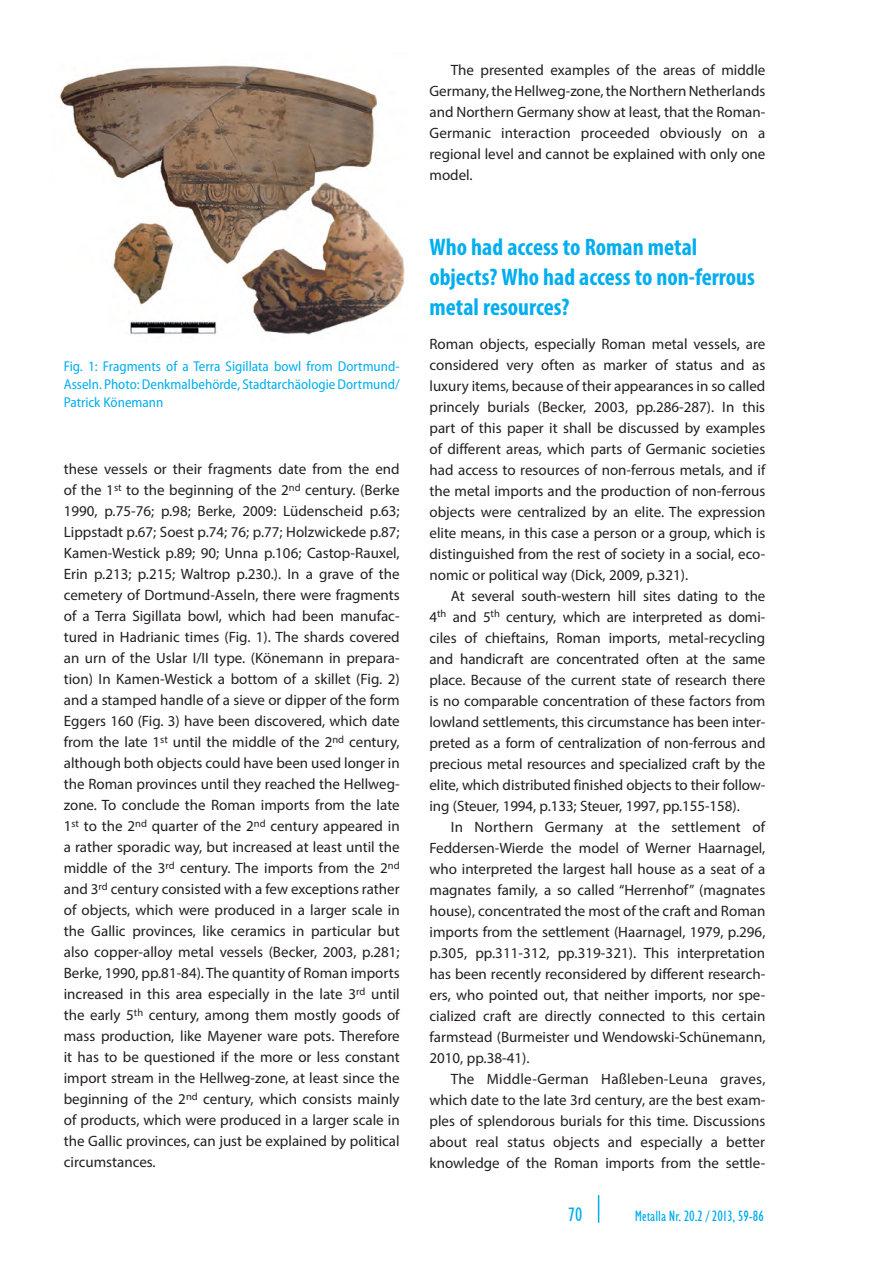
<style>
.page{position:relative;width:893px;height:1263px;background:#fff}
.page>*{position:absolute;margin:0;border:0;box-sizing:border-box;transform-origin:0 0}
.Titel_2_Myriad_Pro{font:700 condensed 24px/30px "Myriad Pro";color:#00aeef}
.t1{font:condensed 19.5px "Humanist 521 BT";color:#00aced}
.Bodytext_Myriad_Pro{font:15px/21px "Myriad Pro";color:#231f20;text-align:justify}
.Bodytext_ohne_Einzug{font:15px/21px "Myriad Pro";color:#231f20;text-align:justify}
.t2{font:condensed 15px "Humanist 521 BT";color:#00aced}
.Bildunterschrift_Myr{font:semi-condensed 14.25px/18px "Myriad Pro";color:#00aeef;text-align:justify}
</style>
<div class="page">
<svg style="left:598px;top:1195px;width:1px;height:28px"></svg>
<img style="left:60px;top:65px;width:345px;height:270px">
<p class="Bildunterschrift_Myr" style="left:64px;top:357px;width:337px">Fig. 1: Fragments of a Terra Sigillata bowl from Dortmund-Asseln. Photo: Denkmalbehörde, Stadtarchäologie Dortmund/ Patrick Könemann</p>
<p class="Bodytext_Myriad_Pro" style="left:64px;top:458px;width:337px">these vessels or their fragments date from the end of the 1<sup>st</sup> to the beginning of the 2<sup>nd</sup> century. (Berke 1990, p.75-76; p.98; Berke, 2009: Lüdenscheid p.63; Lippstadt p.67; Soest p.74; 76; p.77; Holzwickede p.87; Kamen-Westick p.89; 90; Unna p.106; Castop-Rauxel, Erin p.213; p.215; Waltrop p.230.). In a grave of the cemetery of Dortmund-Asseln, there were fragments of a Terra Sigillata bowl, which had been manufac&shy;tured in Hadrianic times (Fig. 1). The shards covered an urn of the Uslar I/II type. (Könemann in prepara&shy;tion) In Kamen-Westick a bottom of a skillet (Fig. 2) and a stamped handle of a sieve or dipper of the form Eggers 160 (Fig. 3) have been discovered, which date from the late 1<sup>st</sup> until the middle of the 2<sup>nd</sup> century, although both objects could have been used longer in the Roman provinces until they reached the Hellweg&shy;zone. To conclude the Roman imports from the late 1<sup>st</sup> to the 2<sup>nd</sup> quarter of the 2<sup>nd</sup> century appeared in a rather sporadic way, but increased at least until the middle of the 3<sup>rd</sup> century. The imports from the 2<sup>nd </sup>and 3<sup>rd</sup> century consisted with a few exceptions rather of objects, which were produced in a larger scale in the Gallic provinces, like ceramics in particular but also copper-alloy metal vessels (Becker, 2003, p.281; Berke, 1990, pp.81-84). The quantity of Roman imports increased in this area especially in the late 3<sup>rd</sup> until the early 5<sup>th</sup> century, among them mostly goods of mass production, like Mayener ware pots. Therefore it has to be questioned if the more or less constant import stream in the Hellweg-zone, at least since the beginning of the 2<sup>nd</sup> century, which consists mainly of products, which were produced in a larger scale in the Gallic provinces, can just be explained by political circumstances.</p>
<p class="Bodytext_Myriad_Pro" style="left:429px;top:59px;width:337px;text-indent:21px">The presented examples of the areas of middle Germany, the Hellweg-zone, the Northern Netherlands and Northern Germany show at least, that the Roman-Germanic interaction proceeded obviously on a regional level and cannot be explained with only one model.</p>
<p class="Titel_2_Myriad_Pro" style="left:429px;top:232px;width:327px">Who had access to Roman metal objects? Who had access to non-ferrous metal resources?</p>
<p class="Bodytext_ohne_Einzug" style="left:429px;top:333px;width:337px">Roman objects, especially Roman metal vessels, are considered very often as marker of status and as luxury items, because of their appearances in so called princely burials (Becker, 2003, pp.286-287). In this part of this paper it shall be discussed by examples of different areas, which parts of Germanic societies had access to resources of non-ferrous metals, and if the metal imports and the production of non-ferrous objects were centralized by an elite. The expression elite means, in this case a person or a group, which is distinguished from the rest of society in a social, eco&shy;nomic or political way (Dick, 2009, p.321).</p>
<p class="Bodytext_Myriad_Pro" style="left:429px;top:585px;width:337px;text-indent:21px">At several south-western hill sites dating to the 4<sup>th</sup> and 5<sup>th</sup> century, which are interpreted as domi&shy;ciles of chieftains, Roman imports, metal-recycling and handicraft are concentrated often at the same place. Because of the current state of research there is no comparable concentration of these factors from lowland settlements, this circumstance has been inter&shy;preted as a form of centralization of non-ferrous and precious metal resources and specialized craft by the elite, which distributed finished objects to their follow&shy;ing (Steuer, 1994, p.133; Steuer, 1997, pp.155-158).</p>
<p class="Bodytext_Myriad_Pro" style="left:429px;top:816px;width:337px;text-indent:21px">In Northern Germany at the settlement of Feddersen-Wierde the model of Werner Haarnagel, who interpreted the largest hall house as a seat of a magnates family, a so called “Herrenhof” (magnates house), concentrated the most of the craft and Roman imports from the settlement (Haarnagel, 1979, p.296, p.305, pp.311-312, pp.319-321). This interpretation has been recently reconsidered by different research&shy;ers, who pointed out, that neither imports, nor spe&shy;cialized craft are directly connected to this certain farmstead (Burmeister und Wendowski-Schünemann, 2010, pp.38-41).</p>
<p class="Bodytext_Myriad_Pro" style="left:429px;top:1068px;width:337px;text-indent:21px">The Middle-German Haßleben-Leuna graves, which date to the late 3rd century, are the best exam&shy;ples of splendorous burials for this time. Discussions about real status objects and especially a better knowledge of the Roman imports from the settle-</p>
<h2 class="t1" style="left:568px;top:1203px;width:15px">70</h2>
<p class="t2" style="left:635px;top:1207px;width:130px">Metalla Nr. 20.2 / 2013, 59-86</p>
</div>
